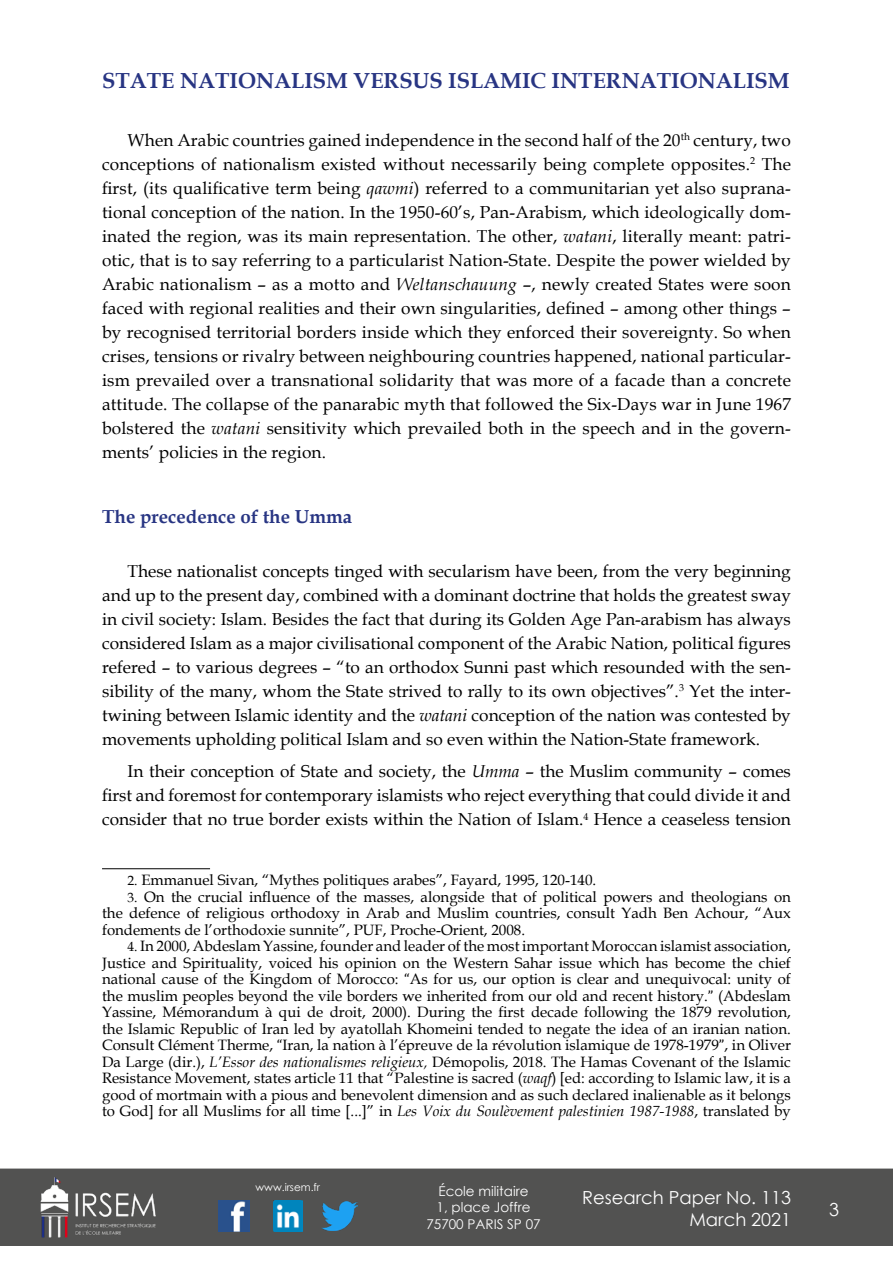
<style>
.page{position:relative;width:893px;height:1263px;background:#fff}
.page>*{position:absolute;margin:0;border:0;box-sizing:border-box;transform-origin:0 0}
.t1{font:700 21.75px "Book Antiqua";color:#283583}
.t2{font:700 18.75px "Book Antiqua";color:#283583}
.t3{font:18px/21.6px "Century Gothic";color:#fff;text-align:right}
.t4{font:17.25px/24px "Book Antiqua";color:#000;text-align:justify}
.t5{font:15px/16.5px "Book Antiqua";color:#000;text-align:justify}
.t6{font:13.5px/16.2px "Century Gothic";color:#fff;text-align:center}
.t7{font:10.5px "Century Gothic";color:#fff}
.s1{font-style:italic}
.s2{font-size:13.5px}
.s3{font-family:"Cambria"}
</style>
<div class="page">
<div style="left:0;top:1168px;width:893px;height:78px;background:#525251;border:2px solid #525251"></div>
<img style="left:39px;top:1169px;width:117px;height:76px">
<img style="left:322px;top:1201px;width:36px;height:30px">
<img style="left:218px;top:1200px;width:31px;height:32px">
<img style="left:274px;top:1200px;width:28px;height:32px">
<hr style="left:102px;top:868px;width:108px;height:1px;background:#000">
<p class="t1" style="left:102px;top:66px;width:689px">STATE NATIONALISM VERSUS ISLAMIC INTERNATIONALISM</p>
<p class="t4" style="left:102px;top:128px;width:690px;text-indent:26px">When Arabic countries gained independence in the second half of the 20<sup>th</sup> century, two conceptions of nationalism existed without necessarily being complete opposites.<sup>2</sup> The first, (its qualificative term being <span class="s1">qawmi</span>) referred to a communitarian yet also suprana&shy;tional conception of the nation. In the 1950-60’s, Pan-Arabism, which ideologically dom&shy;inated the region, was its main representation. The other, <span class="s1">watani</span>, literally meant: patri&shy;otic, that is to say referring to a particularist Nation-State. Despite the power wielded by Arabic nationalism – as a motto and <span class="s1">Weltanschauung</span> –, newly created States were soon faced with regional realities and their own singularities, defined – among other things – by recognised territorial borders inside which they enforced their sovereignty. So when crises, tensions or rivalry between neighbouring countries happened, national particular&shy;ism prevailed over a transnational solidarity that was more of a facade than a concrete attitude. The collapse of the panarabic myth that followed the Six-Days war in June 1967 bolstered the <span class="s1">watani</span> sensitivity which prevailed both in the speech and in the govern&shy;ments’ policies in the region.</p>
<p class="t2" style="left:102px;top:504px;width:251px">The precedence of the Umma</p>
<p class="t4" style="left:102px;top:559px;width:690px;text-indent:26px">These nationalist concepts tinged with secularism have been, from the very beginning and up to the present day, combined with a dominant doctrine that holds the greatest sway in civil society: Islam. Besides the fact that during its Golden Age Pan-arabism has always considered Islam as a major civilisational component of the Arabic Nation, political figures refered – to various degrees – “to an orthodox Sunni past which resounded with the sen&shy;sibility of the many, whom the State strived to rally to its own objectives”.<sup>3</sup> Yet the inter&shy;twining between Islamic identity and the <span class="s1">watani</span> conception of the nation was contested by movements upholding political Islam and so even within the Nation-State framework.</p>
<p class="t4" style="left:102px;top:759px;width:690px;text-indent:26px">In their conception of State and society, the <span class="s1">Umma</span> – the Muslim community – comes first and foremost for contemporary islamists who reject everything that could divide it and consider that no true border exists within the Nation of Islam.<sup>4</sup> Hence a ceaseless tension</p>
<p class="t5" style="left:128px;top:871px;width:470px"><span class="s2">2.</span> Emmanuel Sivan, “Mythes politiques arabes”, Fayard, 1995, 120-140.</p>
<p class="t5" style="left:102px;top:888px;width:690px;text-indent:26px"><span class="s2">3.</span> On the crucial influence of the masses, alongside that of political powers and theologians on the defence of religious orthodoxy in Arab and Muslim countries, consult Yadh Ben Achour, “Aux fondements de l’orthodoxie sunnite”, PUF, Proche-Orient, 2008.</p>
<p class="t5" style="left:102px;top:937px;width:690px;text-indent:26px"><span class="s2">4.</span> In 2000, Abdeslam Yassine, founder and leader of the most important Moroccan islamist association, Justice and Spirituality, voiced his opinion on the Western Sahar issue which has become the chief national cause of the Kingdom of Morocco: <span class="s3">“</span>As for us, our option is clear and unequivocal: unity of the muslim peoples beyond the vile borders we inherited from our old and recent history.<span class="s3">”</span> (Abdeslam Yassine, Mémorandum à qui de droit, 2000). During the first decade following the 1879 revolution, the Islamic Republic of Iran led by ayatollah Khomeini tended to negate the idea of an iranian nation.<br>Consult Clément Therme, <span class="s3">“</span>Iran, la nation à l’épreuve de la révolution islamique de 1978-1979<span class="s3">”</span>, in Oliver Da Large (dir.), <span class="s1">L’Essor des nationalismes religieux,</span> Démopolis, 2018. The Hamas Covenant of the Islamic Resistance Movement, states article 11 that “Palestine is sacred (<span class="s1">waqf</span>) [ed: according to Islamic law, it is a good of mortmain with a pious and benevolent dimension and as such declared inalienable as it belongs to God] for all Muslims for all time [...]” in <span class="s1">Les Voix du Soulèvement palestinien 1987-1988</span>, translated by</p>
<p class="t7" style="left:256px;top:1179px;width:66px">www.irsem.fr</p>
<p class="t6" style="left:426px;top:1183px;width:116px">École militaire<br>1, place Joffre<br>75700 PARIS SP 07</p>
<p class="t3" style="left:582px;top:1186px;width:210px">Research Paper No. 113<br>March 2021</p>
<p class="t3" style="left:829px;top:1198px;width:11px">3</p>
</div>
